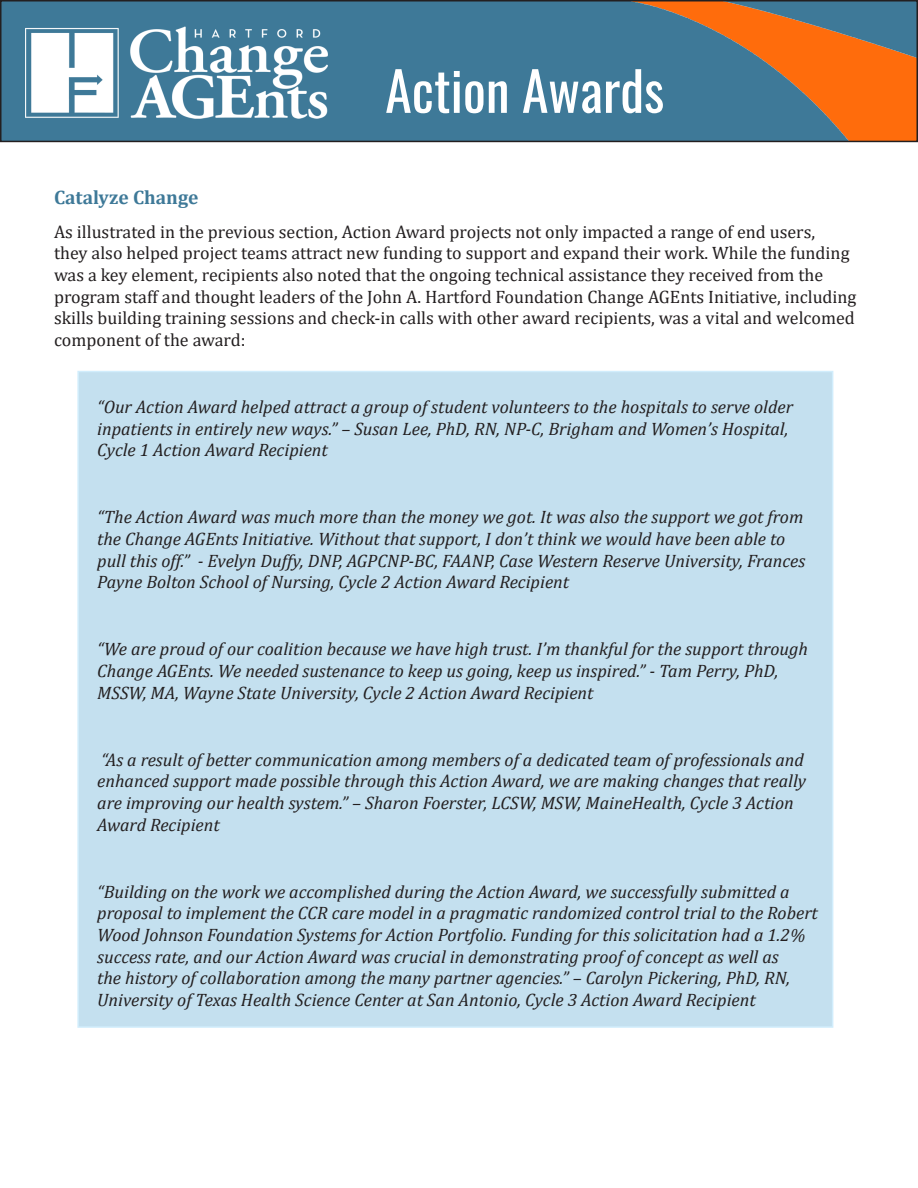
<style>
.page{position:relative;width:918px;height:1188px;background:#fff}
.page>*{position:absolute;margin:0;border:0;box-sizing:border-box;transform-origin:0 0}
.t1{font:54px "Oswald";color:#fff}
.t2{font:700 19.5px "Cambria";color:#3e7998}
.t3{font:italic 18px/21.6px "Cambria";color:#231f20}
.t4{font:18px/21.6px "Cambria";color:#231f20}
</style>
<div class="page">
<div style="left:1px;top:1px;width:916px;height:140px;background:#3e7998"></div>
<img style="left:640px;top:3px;width:275px;height:136px">
<div style="left:0;top:0;width:918px;height:142px;border:2px solid #231f20"></div>
<img style="left:25px;top:0;width:303px;height:143px">
<div style="left:77px;top:371px;width:756px;height:657px;background:#c4e0ef;border:2px solid #d1edfc"></div>
<h1 class="t1" style="left:385px;top:53px;width:281px">Action Awards</h1>
<p class="t2" style="left:54px;top:184px;width:146px">Catalyze Change</p>
<p class="t4" style="left:54px;top:221px;width:804px">As illustrated in the previous section, Action Award projects not only impacted a range of end users,<br>they also helped project teams attract new funding to support and expand their work. While the funding was a key element, recipients also noted that the ongoing technical assistance they received from the program staff and thought leaders of the John A. Hartford Foundation Change AGEnts Initiative, including skills building training sessions and check-in calls with other award recipients, was a vital and welcomed component of the award:</p>
<p class="t3" style="left:97px;top:395px;width:697px">“Our Action Award helped attract a group of student volunteers to the hospitals to serve older inpatients in entirely new ways.” – Susan Lee, PhD, RN, NP-C, Brigham and Women’s Hospital,<br>Cycle 1 Action Award Recipient</p>
<p class="t3" style="left:97px;top:506px;width:710px">“The Action Award was much more than the money we got. It was also the support we got from the Change AGEnts Initiative. Without that support, I don’t think we would have been able to pull this off.” - Evelyn Duffy, DNP, AGPCNP-BC, FAANP, Case Western Reserve University, Frances Payne Bolton School of Nursing, Cycle 2 Action Award Recipient</p>
<p class="t3" style="left:97px;top:638px;width:712px">“We are proud of our coalition because we have high trust. I’m thankful for the support through<br>Change AGEnts. We needed sustenance to keep us going, keep us inspired.” - Tam Perry, PhD,<br>MSSW, MA, Wayne State University, Cycle 2 Action Award Recipient</p>
<p class="t3" style="left:97px;top:748px;width:710px">“As a result of better communication among members of a dedicated team of professionals and enhanced support made possible through this Action Award, we are making changes that really are improving our health system.” – Sharon Foerster, LCSW, MSW, MaineHealth, Cycle 3 Action Award Recipient</p>
<p class="t3" style="left:97px;top:880px;width:722px">“Building on the work we accomplished during the Action Award, we successfully submitted a proposal to implement the CCR care model in a pragmatic randomized control trial to the Robert Wood Johnson Foundation Systems for Action Portfolio. Funding for this solicitation had a 1.2% success rate, and our Action Award was crucial in demonstrating proof of concept as well as<br>the history of collaboration among the many partner agencies.” – Carolyn Pickering, PhD, RN, University of Texas Health Science Center at San Antonio, Cycle 3 Action Award Recipient</p>
</div>
